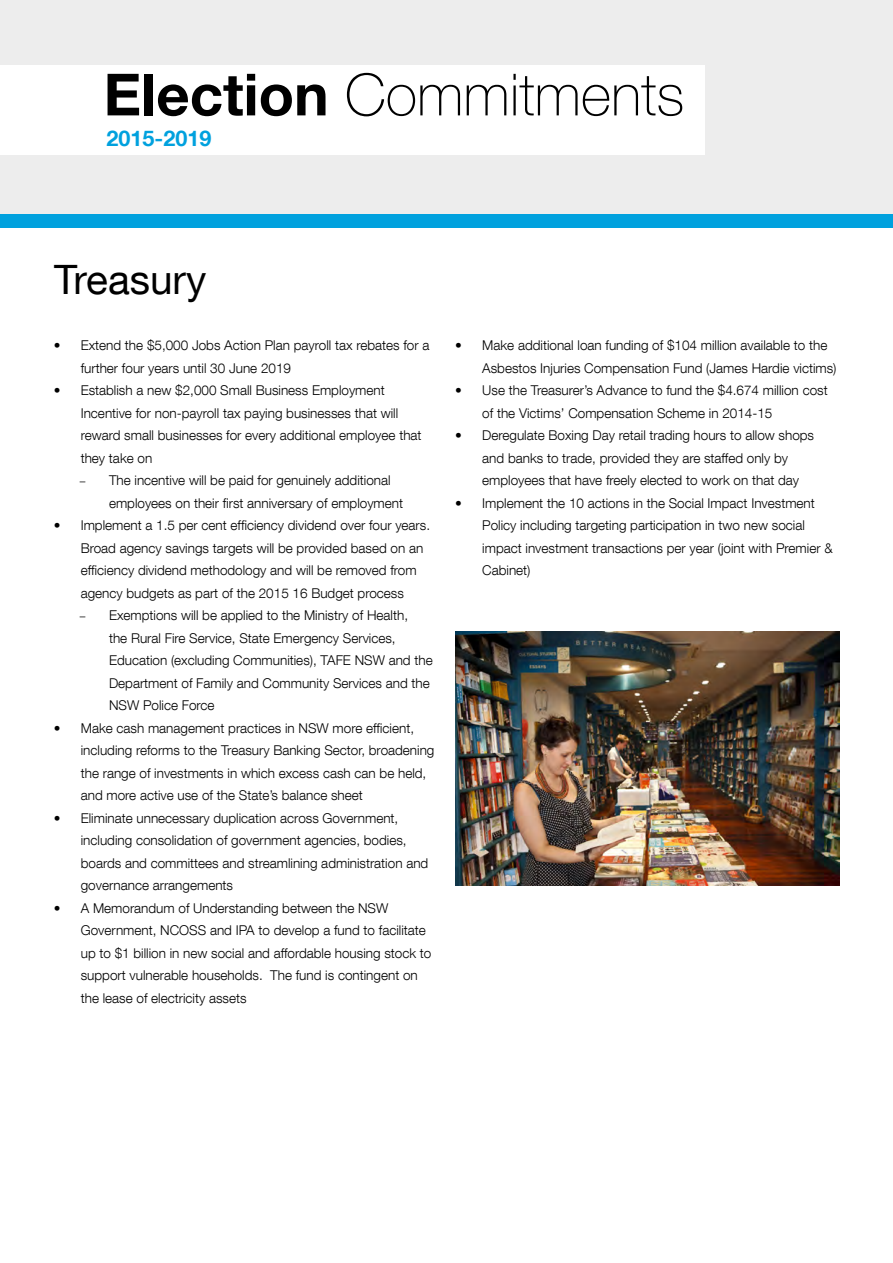
<style>
.page{position:relative;width:893px;height:1263px;background:#fff}
.page>*{position:absolute;margin:0;border:0;box-sizing:border-box;transform-origin:0 0}
.t1{font:100 58.2px "Helvetica Neue LT Com";color:#000}
.t2{font:40.5px "Helvetica Neue LT Com";color:#000}
.t3{font:700 21.6px "Helvetica Neue LT Com";color:#00a1de}
.t4{font:300 13.5px/22.5px "Helvetica Neue LT Com";color:#000}
.s1{font-weight:700}
.s2{font-family:"Minion Pro";font-weight:400}
</style>
<div class="page">
<img style="left:455px;top:631px;width:384px;height:254px">
<div style="left:0;top:0;width:893px;height:214px;background:#ededed"></div>
<div style="left:1px;top:65px;width:704px;height:89px;background:#fff"></div>
<div style="left:0;top:214px;width:893px;height:14px;background:#00a1de"></div>
<p class="t1" style="left:104px;top:60px;width:582px"><span class="s1">Election</span> Commitments</p>
<p class="t3" style="left:107px;top:124px;width:106px">2015-2019</p>
<p class="t2" style="left:54px;top:254px;width:154px">Treasury</p>
<p class="t4" style="left:81px;top:334px;width:350px;text-indent:-27px">• Extend the $5,000 Jobs Action Plan payroll tax rebates for a further four years until 30 June 2019</p>
<p class="t4" style="left:81px;top:379px;width:342px;text-indent:-27px">• Establish a new $2,000 Small Business Employment Incentive for non-payroll tax paying businesses that will reward small businesses for every additional employee that they take on</p>
<p class="t4" style="left:109px;top:469px;width:296px;text-indent:-30px"><span class="s2">–</span> The incentive will be paid for genuinely additional employees on their first anniversary of employment</p>
<p class="t4" style="left:81px;top:514px;width:351px;text-indent:-27px">• Implement a 1.5 per cent efficiency dividend over four years.<br>Broad agency savings targets will be provided based on an efficiency dividend methodology and will be removed from agency budgets as part of the 2015 16 Budget process</p>
<p class="t4" style="left:109px;top:604px;width:325px;text-indent:-30px"><span class="s2">–</span> Exemptions will be applied to the Ministry of Health,<br>the Rural Fire Service, State Emergency Services, Education (excluding Communities), TAFE NSW and the Department of Family and Community Services and the NSW Police Force</p>
<p class="t4" style="left:81px;top:716px;width:355px;text-indent:-27px">• Make cash management practices in NSW more efficient, including reforms to the Treasury Banking Sector, broadening the range of investments in which excess cash can be held, and more active use of the State’s balance sheet</p>
<p class="t4" style="left:81px;top:806px;width:349px;text-indent:-27px">• Eliminate unnecessary duplication across Government, including consolidation of government agencies, bodies, boards and committees and streamlining administration and governance arrangements</p>
<p class="t4" style="left:81px;top:896px;width:352px;text-indent:-27px">• A Memorandum of Understanding between the NSW Government, NCOSS and IPA to develop a fund to facilitate up to $1 billion in new social and affordable housing stock to support vulnerable households. The fund is contingent on the lease of electricity assets</p>
<p class="t4" style="left:482px;top:334px;width:356px;text-indent:-27px">• Make additional loan funding of $104 million available to the<br>Asbestos Injuries Compensation Fund (James Hardie victims)</p>
<p class="t4" style="left:482px;top:379px;width:347px;text-indent:-27px">• Use the Treasurer’s Advance to fund the $4.674 million cost of the Victims’ Compensation Scheme in 2014-15</p>
<p class="t4" style="left:482px;top:424px;width:333px;text-indent:-27px">• Deregulate Boxing Day retail trading hours to allow shops and banks to trade, provided they are staffed only by employees that have freely elected to work on that day</p>
<p class="t4" style="left:482px;top:491px;width:352px;text-indent:-27px">• Implement the 10 actions in the Social Impact Investment Policy including targeting participation in two new social impact investment transactions per year (joint with Premier &amp; Cabinet)</p>
</div>
